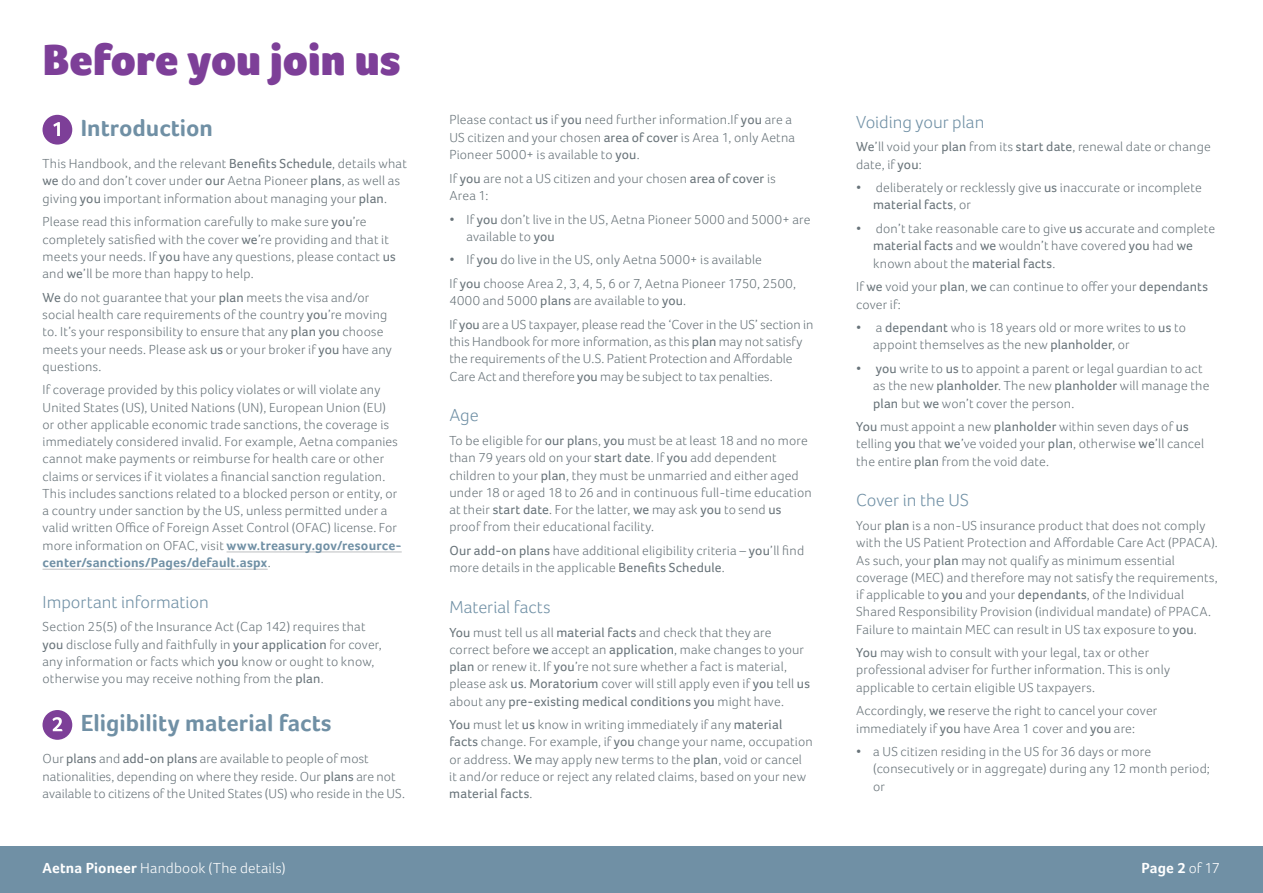
<style>
.page{position:relative;width:1263px;height:893px;background:#fff}
.page>*{position:absolute;margin:0;border:0;box-sizing:border-box;transform-origin:0 0}
.t1{font:900 45px "Foco";color:#7d3f98}
.t2{font:700 24px "Foco";color:#7090a5}
.t3{font:300 18px "Foco";color:#7090a5}
.t4{font:300 15px "Foco";letter-spacing:.01em;color:#fff}
.t5{font:700 15px "Foco";color:#fff}
.t6{font:300 13.5px/17.2px "Foco";letter-spacing:.01em;color:#69747a}
.s1{font-weight:400}
.s2{font-weight:700;color:#7090a5}
.s3{font-weight:700}
.s4{font-weight:300}
</style>
<div class="page">
<div style="left:0;top:846px;width:1263px;height:47px;background:#7090a5"></div>
<hr style="left:227px;top:552px;width:175px;height:1px;background:#bcbec0">
<hr style="left:43px;top:569px;width:225px;height:1px;background:#bcbec0">
<div style="left:43px;top:115px;width:29px;height:30px;background:#7d3f98;border-radius:50%"></div>
<svg style="left:53px;top:122px;width:7px;height:14px"></svg>
<div style="left:43px;top:710px;width:29px;height:30px;background:#7d3f98;border-radius:50%"></div>
<svg style="left:53px;top:717px;width:9px;height:14px"></svg>
<h1 class="t1" style="left:43px;top:33px;width:359px">Before you join us</h1>
<h2 class="t2" style="left:81px;top:114px;width:134px">Introduction</h2>
<p class="t6" style="left:43px;top:155px;width:366px">This Handbook, and the relevant <span class="s1">Benefits Schedule</span>, details what <span class="s1">we</span> do and don’t cover under <span class="s1">our</span> Aetna Pioneer <span class="s1">plans</span>, as well as giving <span class="s1">you</span> important information about managing your <span class="s1">plan</span>.</p>
<p class="t6" style="left:43px;top:213px;width:355px">Please read this information carefully to make sure <span class="s1">you</span>’re completely satisfied with the cover <span class="s1">we</span>’re providing and that it meets your needs. If <span class="s1">you</span> have any questions, please contact <span class="s1">us </span>and <span class="s1">we</span>’ll be more than happy to help.</p>
<p class="t6" style="left:43px;top:289px;width:351px"><span class="s1">We</span> do not guarantee that your <span class="s1">plan</span> meets the visa and/or social health care requirements of the country <span class="s1">you</span>’re moving to. It’s your responsibility to ensure that any <span class="s1">plan you</span> choose meets your needs. Please ask <span class="s1">us</span> or your broker if <span class="s1">you</span> have any questions.</p>
<p class="t6" style="left:43px;top:381px;width:361px">If coverage provided by this policy violates or will violate any United States (US), United Nations (UN), European Union (EU)<br>or other applicable economic trade sanctions, the coverage is immediately considered invalid. For example, Aetna companies cannot make payments or reimburse for health care or other claims or services if it violates a financial sanction regulation.<br>This includes sanctions related to a blocked person or entity, or a country under sanction by the US, unless permitted under a valid written Office of Foreign Asset Control (OFAC) license. For more information on OFAC, visit <span class="s2">www.treasury.gov/resource&shy;center/sanctions/Pages/default.aspx</span>.</p>
<h3 class="t3" style="left:43px;top:591px;width:168px">Important information</h3>
<p class="t6" style="left:43px;top:618px;width:341px">Section 25(5) of the Insurance Act (Cap 142) requires that <span class="s1">you</span> disclose fully and faithfully in <span class="s1">your application</span> for cover, any information or facts which <span class="s1">you</span> know or ought to know, otherwise you may receive nothing from the <span class="s1">plan</span>.</p>
<h2 class="t2" style="left:81px;top:709px;width:252px">Eligibility material facts</h2>
<p class="t6" style="left:43px;top:750px;width:364px">Our <span class="s1">plans</span> and <span class="s1">add-on plans</span> are available to people of most nationalities, depending on where they reside. Our <span class="s1">plans</span> are not available to citizens of the United States (US) who reside in the US.</p>
<p class="t6" style="left:449px;top:111px;width:347px">Please contact <span class="s1">us</span> if <span class="s1">you</span> need further information.If <span class="s1">you</span> are a<br>US citizen and your chosen <span class="s1">area of cover</span> is Area 1, only Aetna<br>Pioneer 5000+ is available to <span class="s1">you</span>.</p>
<p class="t6" style="left:449px;top:169px;width:328px">If <span class="s1">you</span> are not a US citizen and your chosen <span class="s1">area of cover</span> is<br>Area 1:</p>
<p class="t6" style="left:466px;top:210px;width:345px;text-indent:-17px">• If <span class="s1">you</span> don’t live in the US, Aetna Pioneer 5000 and 5000+ are available to <span class="s1">you</span></p>
<p class="t6" style="left:449px;top:248px;width:348px;line-height:23.7px">• If <span class="s1">you</span> do live in the US, only Aetna 5000+ is available<br>If <span class="s1">you</span> choose Area 2, 3, 4, 5, 6 or 7, Aetna Pioneer 1750, 2500,</p>
<p class="t6" style="left:449px;top:289px;width:366px;line-height:23.7px">4000 and 5000 <span class="s1">plans</span> are available to <span class="s1">you</span>.<br>If <span class="s1">you</span> are a US taxpayer, please read the ‘Cover in the US’ section in</p>
<p class="t6" style="left:449px;top:333px;width:355px">this Handbook for more information, as this <span class="s1">plan</span> may not satisfy the requirements of the U.S. Patient Protection and Affordable<br>Care Act and therefore <span class="s1">you</span> may be subject to tax penalties.</p>
<h3 class="t3" style="left:449px;top:405px;width:31px">Age</h3>
<p class="t6" style="left:449px;top:432px;width:364px">To be eligible for <span class="s1">our plan</span>s, <span class="s1">you</span> must be at least 18 and no more than 79 years old on your <span class="s1">start date</span>. If <span class="s1">you</span> add dependent children to your <span class="s1">plan</span>, they must be unmarried and either aged under 18 or aged 18 to 26 and in continuous full-time education at their <span class="s1">start date</span>. For the latter, <span class="s1">we</span> may ask <span class="s1">you</span> to send <span class="s1">us </span>proof from their educational facility.</p>
<p class="t6" style="left:449px;top:542px;width:356px"><span class="s1">Our add-on plans</span> have additional eligibility criteria – <span class="s1">you</span>’ll find more details in the applicable <span class="s1">Benefits Schedule</span>.</p>
<h3 class="t3" style="left:449px;top:596px;width:103px">Material facts</h3>
<p class="t6" style="left:449px;top:623px;width:362px"><span class="s1">You</span> must tell us all <span class="s1">material facts</span> and check that they are correct before <span class="s1">we</span> accept an <span class="s1">application</span>, make changes to your <span class="s1">plan</span> or renew it. If <span class="s1">you</span>’re not sure whether a fact is material, please ask <span class="s1">us</span>. <span class="s1">Moratorium</span> cover will still apply even if <span class="s1">you</span> tell <span class="s1">us </span>about any <span class="s1">pre-existing medical conditions you</span> might have.</p>
<p class="t6" style="left:449px;top:716px;width:365px"><span class="s1">You</span> must let <span class="s1">us</span> know in writing immediately if any <span class="s1">material facts</span> change. For example, if <span class="s1">you</span> change your name, occupation or address. <span class="s1">We</span> may apply new terms to the <span class="s1">plan</span>, void or cancel it and/or reduce or reject any related claims, based on your new <span class="s1">material facts</span>.</p>
<h3 class="t3" style="left:856px;top:111px;width:130px">Voiding your plan</h3>
<p class="t6" style="left:856px;top:138px;width:356px"><span class="s1">We</span>’ll void your <span class="s1">plan</span> from its <span class="s1">start date</span>, renewal date or change date, if <span class="s1">you</span>:</p>
<p class="t6" style="left:873px;top:179px;width:330px;text-indent:-17px">• deliberately or recklessly give <span class="s1">us</span> inaccurate or incomplete <span class="s1">material facts</span>, or</p>
<p class="t6" style="left:873px;top:220px;width:343px;text-indent:-17px">• don’t take reasonable care to give <span class="s1">us</span> accurate and complete <span class="s1">material facts</span> and <span class="s1">we</span> wouldn’t have covered <span class="s1">you</span> had <span class="s1">we </span>known about the <span class="s1">material facts</span>.</p>
<p class="t6" style="left:856px;top:278px;width:353px">If <span class="s1">we</span> void your <span class="s1">plan</span>, <span class="s1">we</span> can continue to offer your <span class="s1">dependants </span>cover if:</p>
<p class="t6" style="left:873px;top:319px;width:314px;text-indent:-17px">• a <span class="s1">dependant</span> who is 18 years old or more writes to <span class="s1">us</span> to appoint themselves as the new <span class="s1">planholder</span>, or</p>
<p class="t6" style="left:873px;top:360px;width:338px;text-indent:-17px">• <span class="s1">you</span> write to <span class="s1">us</span> to appoint a parent or legal guardian to act as the new <span class="s1">planholder</span>. The new <span class="s1">planholder</span> will manage the <span class="s1">plan</span> but <span class="s1">we</span> won’t cover the person.</p>
<p class="t6" style="left:856px;top:418px;width:349px"><span class="s1">You</span> must appoint a new <span class="s1">planholder</span> within seven days of <span class="s1">us </span>telling <span class="s1">you</span> that <span class="s1">we</span>’ve voided your <span class="s1">plan</span>, otherwise <span class="s1">we</span>’ll cancel the entire <span class="s1">plan</span> from the void date.</p>
<h3 class="t3" style="left:856px;top:490px;width:114px">Cover in the US</h3>
<p class="t6" style="left:856px;top:517px;width:363px">Your <span class="s1">plan</span> is a non-US insurance product that does not comply with the US Patient Protection and Affordable Care Act (PPACA).<br>As such, your <span class="s1">plan</span> may not qualify as minimum essential coverage (MEC) and therefore may not satisfy the requirements, if applicable to <span class="s1">you</span> and your <span class="s1">dependants</span>, of the Individual Shared Responsibility Provision (individual mandate) of PPACA.<br>Failure to maintain MEC can result in US tax exposure to <span class="s1">you</span>.</p>
<p class="t6" style="left:856px;top:644px;width:315px"><span class="s1">You</span> may wish to consult with your legal, tax or other professional adviser for further information. This is only applicable to certain eligible US taxpayers.</p>
<p class="t6" style="left:856px;top:702px;width:303px">Accordingly, <span class="s1">we</span> reserve the right to cancel your cover immediately if <span class="s1">you</span> have Area 1 cover and <span class="s1">you</span> are:</p>
<p class="t6" style="left:873px;top:743px;width:338px;text-indent:-17px">• a US citizen residing in the US for 36 days or more (consecutively or in aggregate) during any 12 month period; or</p>
<p class="t4" style="left:43px;top:859px;width:245px"><span class="s3">Aetna Pioneer</span> Handbook (The details)</p>
<p class="t5" style="left:1141px;top:859px;width:80px">Page 2 <span class="s4">of 17</span></p>
</div>
